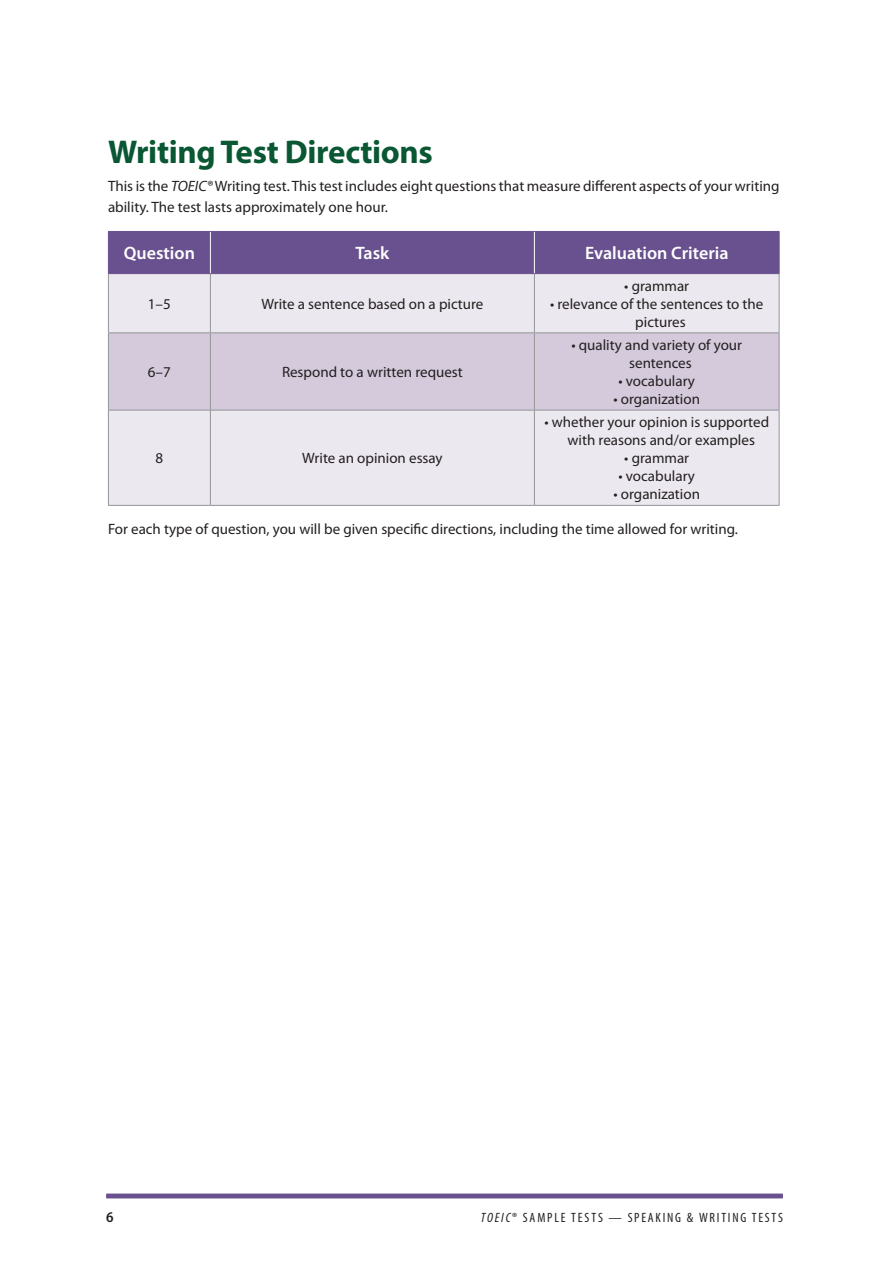
<style>
.page{position:relative;width:891px;height:1269px;background:#fff}
.page>*{position:absolute;margin:0;border:0;box-sizing:border-box;transform-origin:0 0}
.t1{font:700 33px "Myriad Pro";letter-spacing:-.01em;color:#0a5734}
.t2{font:600 18px "Myriad Pro";color:#fff}
.t3{font:15px/18px "Myriad Pro";color:#231f20}
.t4{font:600 semi-condensed 15px "Myriad Pro";color:#231f20}
.t5{font:condensed 13.5px "Myriad Pro";letter-spacing:.13em;color:#231f20}
.s1{font-style:italic}
</style>
<div class="page">
<hr style="left:106px;top:1194px;width:677px;height:4px;background:#68518e">
<div style="left:109px;top:232px;width:670px;height:41px;background:#68518e"></div>
<div style="left:109px;top:274px;width:670px;height:231px;background:#ece8ef"></div>
<div style="left:109px;top:333px;width:670px;height:77px;background:#d4cadb"></div>
<hr style="left:108px;top:274px;width:1px;height:58px;background:#939598">
<hr style="left:210px;top:274px;width:1px;height:58px;background:#939598">
<hr style="left:534px;top:274px;width:1px;height:58px;background:#939598">
<hr style="left:779px;top:274px;width:1px;height:58px;background:#939598">
<hr style="left:108px;top:332px;width:102px;height:1px;background:#939598">
<hr style="left:108px;top:333px;width:1px;height:77px;background:#939598">
<hr style="left:210px;top:332px;width:324px;height:1px;background:#939598">
<hr style="left:210px;top:333px;width:1px;height:77px;background:#939598">
<hr style="left:534px;top:332px;width:246px;height:1px;background:#939598">
<hr style="left:534px;top:333px;width:1px;height:77px;background:#939598">
<hr style="left:779px;top:333px;width:1px;height:77px;background:#939598">
<hr style="left:108px;top:410px;width:102px;height:1px;background:#939598">
<hr style="left:108px;top:410px;width:1px;height:95px;background:#939598">
<hr style="left:210px;top:410px;width:324px;height:1px;background:#939598">
<hr style="left:210px;top:410px;width:1px;height:95px;background:#939598">
<hr style="left:534px;top:410px;width:246px;height:1px;background:#939598">
<hr style="left:534px;top:410px;width:1px;height:95px;background:#939598">
<hr style="left:779px;top:410px;width:1px;height:95px;background:#939598">
<hr style="left:108px;top:505px;width:102px;height:1px;background:#939598">
<hr style="left:210px;top:505px;width:324px;height:1px;background:#939598">
<hr style="left:534px;top:505px;width:246px;height:1px;background:#939598">
<hr style="left:210px;top:232px;width:1px;height:41px;background:#fff">
<hr style="left:534px;top:232px;width:1px;height:41px;background:#fff">
<hr style="left:108px;top:231px;width:102px;height:1px;background:#68518e">
<hr style="left:108px;top:232px;width:1px;height:41px;background:#68518e">
<hr style="left:210px;top:231px;width:324px;height:1px;background:#68518e">
<hr style="left:534px;top:231px;width:246px;height:1px;background:#68518e">
<hr style="left:779px;top:232px;width:1px;height:41px;background:#68518e">
<hr style="left:108px;top:273px;width:102px;height:1px;background:#68518e">
<hr style="left:210px;top:273px;width:324px;height:1px;background:#68518e">
<hr style="left:534px;top:273px;width:246px;height:1px;background:#68518e">
<h1 class="t1" style="left:108px;top:130px;width:326px">Writing Test Directions</h1>
<p class="t3" style="left:108px;top:175px;width:673px;line-height:21px">This is the <span class="s1">TOEIC®</span> Writing test. This test includes eight questions that measure different aspects of your writing ability. The test lasts approximately one hour.</p>
<p class="t2" style="left:124px;top:243px;width:73px">Question</p>
<p class="t2" style="left:355px;top:243px;width:36px">Task</p>
<p class="t2" style="left:585px;top:243px;width:145px">Evaluation Criteria</p>
<p class="t3" style="left:148px;top:295px;width:24px">1–5</p>
<p class="t3" style="left:261px;top:295px;width:224px">Write a sentence based on a picture</p>
<p class="t3" style="left:624px;top:277px;width:66px">• grammar</p>
<p class="t3" style="left:550px;top:295px;width:215px;text-align:center">• relevance of the sentences to the pictures</p>
<p class="t3" style="left:148px;top:363px;width:24px">6–7</p>
<p class="t3" style="left:282px;top:363px;width:182px">Respond to a written request</p>
<p class="t3" style="left:571px;top:336px;width:172px;text-align:center">• quality and variety of your sentences</p>
<p class="t3" style="left:618px;top:372px;width:78px">• vocabulary</p>
<p class="t3" style="left:614px;top:390px;width:88px">• organization</p>
<p class="t3" style="left:568px;top:414px;width:203px;text-indent:-23px">• whether your opinion is supported with reasons and/or examples</p>
<p class="t3" style="left:624px;top:450px;width:66px">• grammar</p>
<p class="t3" style="left:618px;top:468px;width:78px">• vocabulary</p>
<p class="t3" style="left:614px;top:486px;width:88px">• organization</p>
<p class="t3" style="left:108px;top:521px;width:631px">For each type of question, you will be given specific directions, including the time allowed for writing.</p>
<p class="t3" style="left:156px;top:450px;width:9px">8</p>
<p class="t3" style="left:302px;top:450px;width:142px">Write an opinion essay</p>
<p class="t4" style="left:106px;top:1209px;width:9px">6</p>
<p class="t5" style="left:481px;top:1211px;width:304px"><span class="s1">TOEIC</span>® SAMPLE TESTS — SPEAKING &amp; WRITING TESTS</p>
</div>
